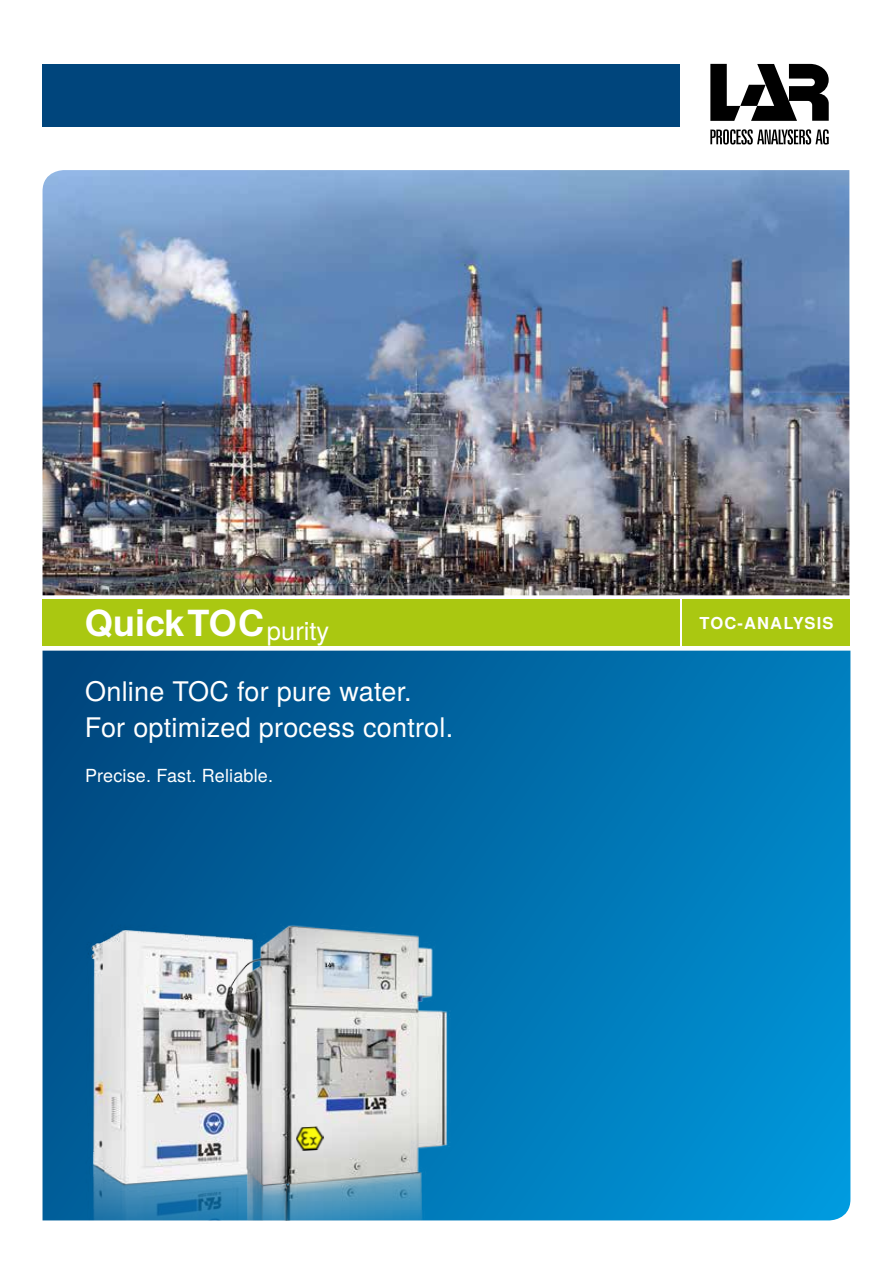
<style>
.page{position:relative;width:893px;height:1263px;background:#fff}
.page>*{position:absolute;margin:0;border:0;box-sizing:border-box;transform-origin:0 0}
.t1{font:700 36px "Te X Gyre Heros";color:#fff}
.t2{font:27px "Te X Gyre Heros";letter-spacing:.01em;color:#fff}
.t3{font:25.5px "Te X Gyre Heros";color:#fff}
.t4{font:18px "Te X Gyre Heros";letter-spacing:.01em;color:#fff}
.t5{font:700 16.5px "Te X Gyre Heros";letter-spacing:.075em;color:#fff}
</style>
<div class="page">
<svg style="left:43px;top:651px;width:807px;height:569px;background:#0070ae"></svg>
<img style="left:43px;top:170px;width:806px;height:425px">
<div style="left:43px;top:64px;width:637px;height:63px;background:#00457c"></div>
<div style="left:682px;top:600px;width:168px;height:46px;background:#aac811"></div>
<div style="left:43px;top:600px;width:637px;height:46px;background:#aac811"></div>
<svg style="left:710px;top:129px;width:119px;height:16px"></svg>
<svg style="left:710px;top:64px;width:119px;height:57px"></svg>
<img style="left:77px;top:916px;width:143px;height:304px">
<img style="left:220px;top:915px;width:231px;height:305px">
<img style="left:296px;top:1126px;width:29px;height:25px">
<p class="t1" style="left:85px;top:596px;width:181px">QuickTOC</p>
<p class="t5" style="left:699px;top:611px;width:136px">TOC-ANALYSIS</p>
<p class="t3" style="left:267px;top:611px;width:64px">purity</p>
<p class="t2" style="left:85px;top:669px;width:328px">Online TOC for pure water.</p>
<p class="t2" style="left:85px;top:705px;width:370px">For optimized process control.</p>
<p class="t4" style="left:85px;top:762px;width:190px">Precise. Fast. Reliable.</p>
</div>
